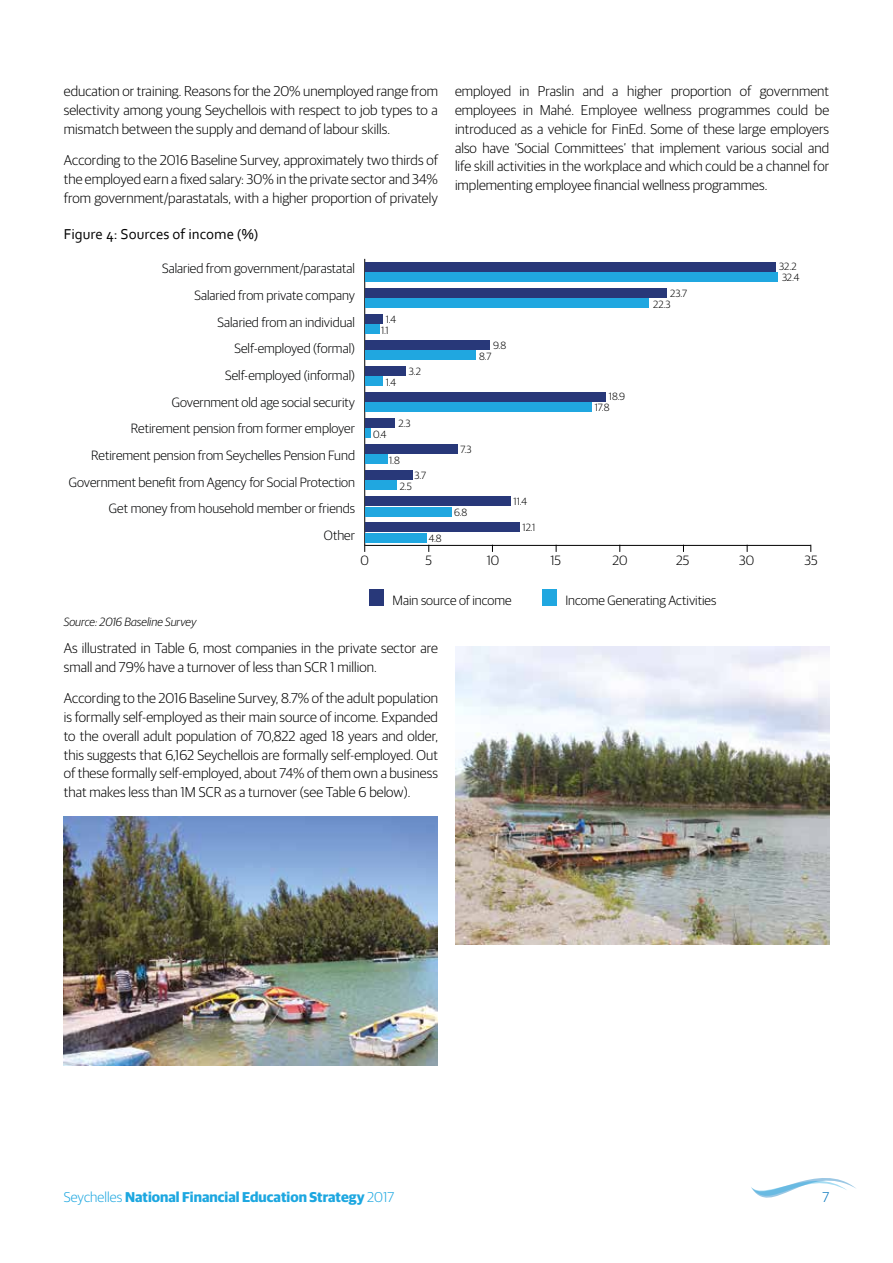
<style>
.page{position:relative;width:893px;height:1263px;background:#fff}
.page>*{position:absolute;margin:0;border:0;box-sizing:border-box;transform-origin:0 0}
.t1{font:15px "Corbel";color:#000}
.t2{font:300 14.25px/18.8px "Guardian Sans";letter-spacing:.005em;color:#000;text-align:justify}
.t3{font:700 14.25px "Guardian Sans";letter-spacing:.005em;color:#1da7e0}
.t4{font:300 14.25px "Guardian Sans";color:#0274bb}
.t5{font:300 13.5px/26.7px "Guardian Sans";color:#010203;text-align:right}
.t6{font:300 13.5px "Guardian Sans";color:#000}
.t7{font:italic 300 12px "Guardian Sans";color:#000}
.t8{font:300 10.5px/11.1px "Guardian Sans";color:#000}
.s1{font-weight:300}
</style>
<div class="page">
<svg style="left:751px;top:1178px;width:105px;height:19px"></svg>
<hr style="left:365px;top:545px;width:446px;height:1px;background:#000">
<hr style="left:364px;top:259px;width:1px;height:286px;background:#000">
<div style="left:542px;top:590px;width:15px;height:16px;background:#20a7e0"></div>
<div style="left:365px;top:272px;width:413px;height:10px;background:#20a7e0"></div>
<div style="left:365px;top:298px;width:284px;height:10px;background:#20a7e0"></div>
<div style="left:365px;top:324px;width:14px;height:10px;background:#20a7e0"></div>
<div style="left:365px;top:351px;width:111px;height:9px;background:#20a7e0"></div>
<div style="left:365px;top:377px;width:18px;height:9px;background:#20a7e0"></div>
<div style="left:365px;top:403px;width:227px;height:9px;background:#20a7e0"></div>
<div style="left:365px;top:429px;width:5px;height:9px;background:#20a7e0"></div>
<div style="left:365px;top:455px;width:23px;height:9px;background:#20a7e0"></div>
<div style="left:365px;top:481px;width:32px;height:9px;background:#20a7e0"></div>
<div style="left:365px;top:507px;width:87px;height:9px;background:#20a7e0"></div>
<div style="left:365px;top:533px;width:61px;height:9px;background:#20a7e0"></div>
<div style="left:369px;top:590px;width:15px;height:16px;background:#283879"></div>
<div style="left:365px;top:262px;width:410px;height:9px;background:#283879"></div>
<div style="left:365px;top:288px;width:302px;height:9px;background:#283879"></div>
<div style="left:365px;top:314px;width:18px;height:9px;background:#283879"></div>
<div style="left:365px;top:340px;width:125px;height:9px;background:#283879"></div>
<div style="left:365px;top:366px;width:41px;height:10px;background:#283879"></div>
<div style="left:365px;top:392px;width:241px;height:10px;background:#283879"></div>
<div style="left:365px;top:418px;width:29px;height:10px;background:#283879"></div>
<div style="left:365px;top:444px;width:93px;height:10px;background:#283879"></div>
<div style="left:365px;top:470px;width:47px;height:10px;background:#283879"></div>
<div style="left:365px;top:496px;width:145px;height:10px;background:#283879"></div>
<div style="left:365px;top:522px;width:154px;height:10px;background:#283879"></div>
<img style="left:455px;top:646px;width:374px;height:299px">
<img style="left:64px;top:816px;width:374px;height:250px">
<p class="t2" style="left:64px;top:81px;width:376px">education or training. Reasons for the 20% unemployed range from selectivity among young Seychellois with respect to job types to a mismatch between the supply and demand of labour skills.</p>
<p class="t2" style="left:64px;top:150px;width:376px">According to the 2016 Baseline Survey, approximately two thirds of the employed earn a fixed salary: 30% in the private sector and 34% from government/parastatals, with a higher proportion of privately</p>
<p class="t1" style="left:64px;top:224px;width:196px">Figure 4: Sources of income (%)</p>
<p class="t5" style="left:69px;top:254px;width:288px">Salaried from government/parastatal<br>Salaried from private company<br>Salaried from an individual<br>Self-employed (formal)<br>Self-employed (informal)<br>Government old age social security<br>Retirement pension from former employer Retirement pension from Seychelles Pension Fund Government bene-t from Agency for Social Protection Get money from household member or friends<br>Other</p>
<p class="t8" style="left:381px;top:313px;width:16px;text-indent:4px">1.4<br>1.1</p>
<p class="t8" style="left:386px;top:376px;width:12px">1.4</p>
<p class="t8" style="left:409px;top:365px;width:14px">3.2</p>
<p class="t8" style="left:373px;top:428px;width:15px">0.4</p>
<p class="t8" style="left:398px;top:417px;width:14px">2.3</p>
<p class="t8" style="left:389px;top:454px;width:12px">1.8</p>
<p class="t8" style="left:414px;top:469px;width:13px">3.7</p>
<p class="t8" style="left:400px;top:480px;width:14px">2.5</p>
<p class="t8" style="left:429px;top:532px;width:15px">4.8</p>
<p class="t2" style="left:455px;top:81px;width:376px">employed in Praslin and a higher proportion of government employees in Mahé. Employee wellness programmes could be introduced as a vehicle for FinEd. Some of these large employers also have ‘Social Committees’ that implement various social and life skill activities in the workplace and which could be a channel for implementing employee financial wellness programmes.</p>
<p class="t8" style="left:493px;top:339px;width:15px">9.8</p>
<p class="t8" style="left:479px;top:350px;width:14px">8.7</p>
<p class="t8" style="left:460px;top:443px;width:13px">7.3</p>
<p class="t8" style="left:454px;top:506px;width:15px">6.8</p>
<p class="t8" style="left:513px;top:495px;width:15px">11.4</p>
<p class="t8" style="left:522px;top:521px;width:14px">12.1</p>
<p class="t8" style="left:653px;top:287px;width:35px;text-indent:17px">23.7<br>22.3</p>
<p class="t8" style="left:595px;top:390px;width:32px;text-indent:14px">18.9<br>17.8</p>
<p class="t8" style="left:779px;top:260px;width:22px">32.2<br>32.4</p>
<p class="t6" style="left:361px;top:551px;width:10px">0</p>
<p class="t6" style="left:426px;top:551px;width:8px">5</p>
<p class="t6" style="left:487px;top:551px;width:14px">10</p>
<p class="t6" style="left:550px;top:551px;width:12px">15</p>
<p class="t6" style="left:612px;top:551px;width:16px">20</p>
<p class="t6" style="left:676px;top:551px;width:15px">25</p>
<p class="t6" style="left:739px;top:551px;width:17px">30</p>
<p class="t6" style="left:804px;top:551px;width:15px">35</p>
<p class="t6" style="left:393px;top:591px;width:121px">Main source of income</p>
<p class="t6" style="left:565px;top:591px;width:153px">Income Generating Activities</p>
<p class="t7" style="left:64px;top:613px;width:134px">Source: 2016 Baseline Survey</p>
<p class="t2" style="left:64px;top:638px;width:376px">As illustrated in Table 6, most companies in the private sector are small and 79% have a turnover of less than SCR 1 million.</p>
<p class="t2" style="left:64px;top:688px;width:376px">According to the 2016 Baseline Survey, 8.7% of the adult population is formally self-employed as their main source of income. Expanded to the overall adult population of 70,822 aged 18 years and older, this suggests that 6,162 Seychellois are formally self-employed. Out of these formally self-employed, about 74% of them own a business that makes less than 1M SCR as a turnover (see Table 6 below).</p>
<p class="t3" style="left:64px;top:1186px;width:332px"><span class="s1">Seychelles</span> National Financial Education Strategy <span class="s1">2017</span></p>
<p class="t4" style="left:822px;top:1187px;width:8px">7</p>
</div>
